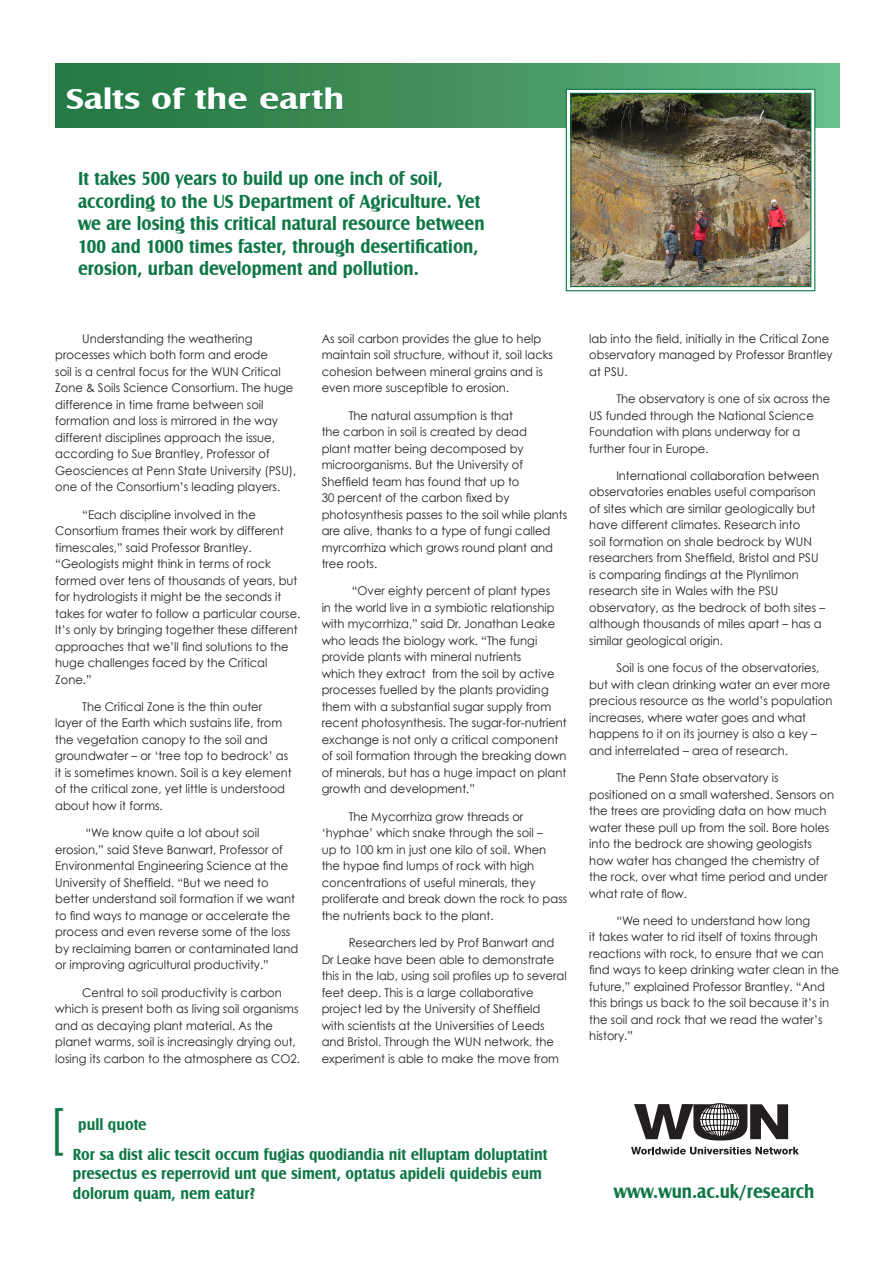
<style>
.page{position:relative;width:893px;height:1263px;background:#fff}
.page>*{position:absolute;margin:0;border:0;box-sizing:border-box;transform-origin:0 0}
.first_para{font:59.7px "Castle T";color:#0e7745;scale:.61 1}
.a_head{font:700 30px "Castle T";color:#fff;scale:1.2 1}
.first_para-2{font:700 19.5px/22.5px "Castle T";color:#0e7745;scale:.9 1}
.first_para-3{font:700 16.5px/19.5px "Castle T";color:#0e7745;scale:.9 1}
.main_body{font:12px/16.5px "Century Gothic";color:#231f20;scale:.96 1}
</style>
<div class="page">
<div style="left:55px;top:63px;width:785px;height:65px;background:linear-gradient(to right,#23723a,#66b885)"></div>
<svg style="left:566px;top:89px;width:249px;height:202px"></svg>
<svg style="left:631px;top:1147px;width:168px;height:7px"></svg>
<svg style="left:634px;top:1103px;width:154px;height:37px"></svg>
<svg style="left:66px;top:87px;width:74px;height:23px;background:#207944"></svg>
<svg style="left:152px;top:87px;width:35px;height:23px"></svg>
<svg style="left:194px;top:87px;width:54px;height:23px"></svg>
<svg style="left:259px;top:87px;width:85px;height:23px;background:#2f824c"></svg>
<img style="left:572px;top:95px;width:237px;height:190px">
<div style="left:570px;top:93px;width:241px;height:194px;border:1px solid #0e7745"></div>
<p class="a_head" style="left:66px;top:82px;width:233px">Salts of the earth</p>
<p class="first_para-2" style="left:78px;top:168px;width:453px">It takes 500 years to build up one inch of soil, according to the US Department of Agriculture. Yet we are losing this critical natural resource between 100 and 1000 times faster, through desertification, erosion, urban development and pollution.</p>
<p class="main_body" style="left:55px;top:330px;width:253px;text-indent:27px">Understanding the weathering processes which both form and erode<br>soil is a central focus for the WUN Critical Zone &amp; Soils Science Consortium. The huge difference in time frame between soil formation and loss is mirrored in the way different disciplines approach the issue, according to Sue Brantley, Professor of Geosciences at Penn State University (PSU), one of the Consortium’s leading players.</p>
<p class="main_body" style="left:55px;top:506px;width:257px;text-indent:27px">“Each discipline involved in the Consortium frames their work by different timescales,” said Professor Brantley. “Geologists might think in terms of rock formed over tens of thousands of years, but for hydrologists it might be the seconds it takes for water to follow a particular course.<br>It’s only by bringing together these different approaches that we’ll find solutions to the huge challenges faced by the Critical Zone.”</p>
<p class="main_body" style="left:55px;top:698px;width:248px;text-indent:27px">The Critical Zone is the thin outer layer of the Earth which sustains life, from the vegetation canopy to the soil and groundwater – or ‘tree top to bedrock’ as it is sometimes known. Soil is a key element of the critical zone, yet little is understood about how it forms.</p>
<p class="main_body" style="left:55px;top:824px;width:255px;text-indent:30px">“We know quite a lot about soil erosion,” said Steve Banwart, Professor of Environmental Engineering Science at the University of Sheffield. “But we need to better understand soil formation if we want to find ways to manage or accelerate the process and even reverse some of the loss by reclaiming barren or contaminated land or improving agricultural productivity.”</p>
<p class="main_body" style="left:55px;top:984px;width:256px;text-indent:27px">Central to soil productivity is carbon which is present both as living soil organisms and as decaying plant material. As the planet warms, soil is increasingly drying out, losing its carbon to the atmosphere as CO2.</p>
<p class="main_body" style="left:322px;top:330px;width:242px">As soil carbon provides the glue to help maintain soil structure, without it, soil lacks cohesion between mineral grains and is even more susceptible to erosion.</p>
<p class="main_body" style="left:322px;top:407px;width:257px;text-indent:27px">The natural assumption is that<br>the carbon in soil is created by dead<br>plant matter being decomposed by microorganisms. But the University of Sheffield team has found that up to<br>30 percent of the carbon fixed by photosynthesis passes to the soil while plants are alive, thanks to a type of fungi called myrcorrhiza which grows round plant and tree roots.</p>
<p class="main_body" style="left:322px;top:583px;width:257px;text-indent:30px">“Over eighty percent of plant types<br>in the world live in a symbiotic relationship with mycorrhiza,” said Dr. Jonathan Leake who leads the biology work. “The fungi provide plants with mineral nutrients<br>which they extract from the soil by active processes fuelled by the plants providing them with a substantial sugar supply from recent photosynthesis. The sugar-for-nutrient exchange is not only a critical component of soil formation through the breaking down of minerals, but has a huge impact on plant growth and development.”</p>
<p class="main_body" style="left:322px;top:808px;width:257px;text-indent:27px">The Mycorrhiza grow threads or ‘hyphae’ which snake through the soil –<br>up to 100 km in just one kilo of soil. When the hypae find lumps of rock with high concentrations of useful minerals, they proliferate and break down the rock to pass the nutrients back to the plant.</p>
<p class="main_body" style="left:322px;top:934px;width:257px;text-indent:27px">Researchers led by Prof Banwart and Dr Leake have been able to demonstrate this in the lab, using soil profiles up to several feet deep. This is a large collaborative project led by the University of Sheffield<br>with scientists at the Universities of Leeds and Bristol. Through the WUN network, the experiment is able to make the move from</p>
<p class="first_para" style="left:52px;top:1097px;width:21px">[</p>
<p class="first_para-3" style="left:78px;top:1114px;width:77px">pull quote</p>
<p class="first_para-3" style="left:73px;top:1144px;width:529px">Ror sa dist alic tescit occum fugias quodiandia nit elluptam doluptatint presectus es reperrovid unt que siment, optatus apideli quidebis eum dolorum quam, nem eatur?</p>
<p class="main_body" style="left:589px;top:330px;width:255px">lab into the field, initially in the Critical Zone observatory managed by Professor Brantley at PSU.</p>
<p class="main_body" style="left:589px;top:390px;width:252px;text-indent:27px">The observatory is one of six across the US funded through the National Science Foundation with plans underway for a further four in Europe.</p>
<p class="main_body" style="left:589px;top:467px;width:247px;text-indent:27px">International collaboration between observatories enables useful comparison of sites which are similar geologically but have different climates. Research into<br>soil formation on shale bedrock by WUN researchers from Sheffield, Bristol and PSU is comparing findings at the Plynlimon research site in Wales with the PSU observatory, as the bedrock of both sites – although thousands of miles apart – has a similar geological origin.</p>
<p class="main_body" style="left:589px;top:659px;width:255px;text-indent:27px">Soil is one focus of the observatories, but with clean drinking water an ever more precious resource as the world’s population increases, where water goes and what happens to it on its journey is also a key – and interrelated – area of research.</p>
<p class="main_body" style="left:589px;top:769px;width:257px;text-indent:27px">The Penn State observatory is positioned on a small watershed. Sensors on the trees are providing data on how much water these pull up from the soil. Bore holes into the bedrock are showing geologists how water has changed the chemistry of the rock, over what time period and under what rate of flow.</p>
<p class="main_body" style="left:589px;top:912px;width:262px;text-indent:27px">“We need to understand how long<br>it takes water to rid itself of toxins through reactions with rock, to ensure that we can find ways to keep drinking water clean in the future,” explained Professor Brantley. “And this brings us back to the soil because it’s in the soil and rock that we read the water’s history.”</p>
<p class="first_para-2" style="left:614px;top:1180px;width:224px">www.wun.ac.uk/research</p>
</div>
